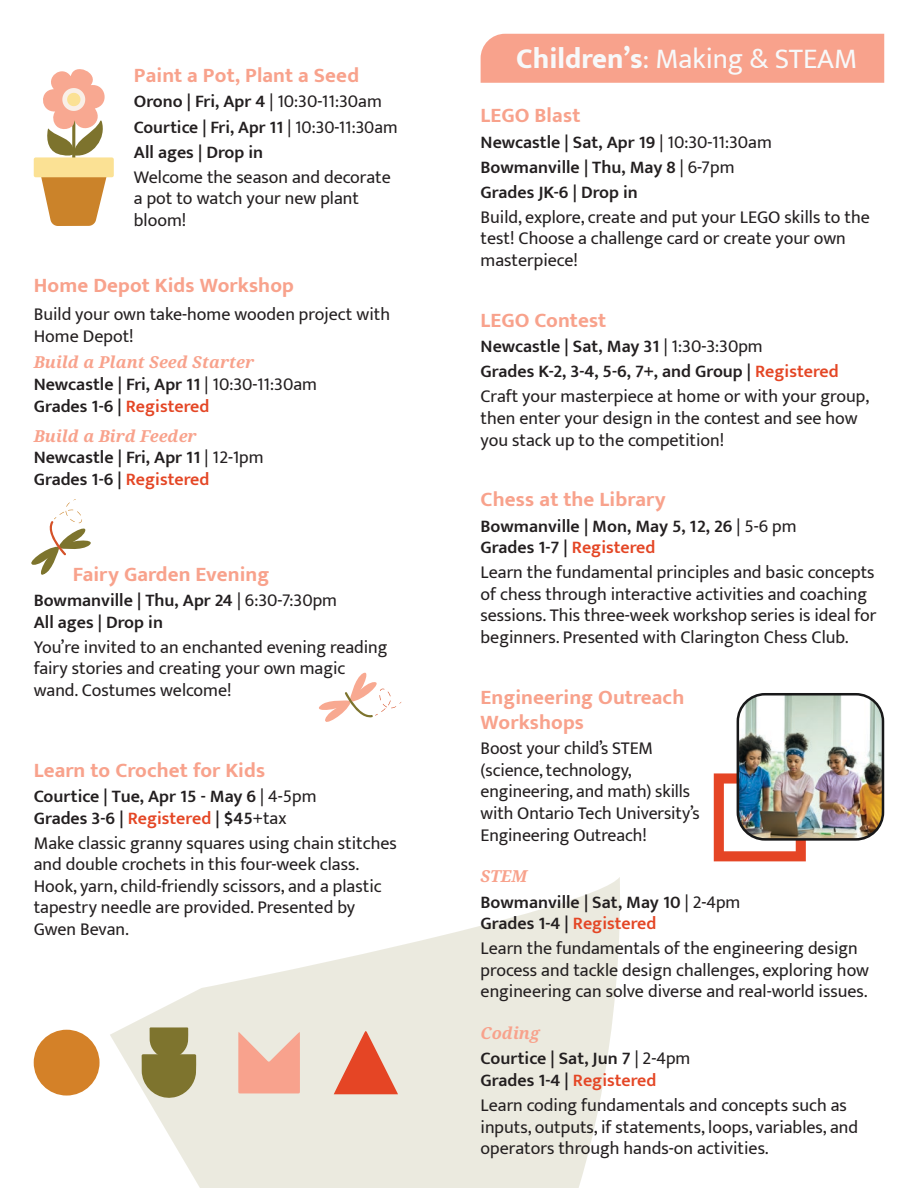
<style>
.page{position:relative;width:918px;height:1188px;background:#fff}
.page>*{position:absolute;margin:0;border:0;box-sizing:border-box;transform-origin:0 0}
.Banner_Headings{font:28.5px "Mukta";color:#f7f9fa}
.Heading_1__NEW{font:700 21px/25.2px "Mukta";letter-spacing:.005em;color:#f8a28c}
.t1{font:18px/21.6px "Mukta";color:#231f20}
.Program_Details__NEW{font:600 18px/21.6px "Mukta";color:#231f20}
.Heading_2__NEW{font:italic 16.5px "Noto Serif";letter-spacing:.005em;color:#f8a28c}
.s1{font-weight:400}
.s2{color:#e44625}
.s3{font-weight:800}
</style>
<div class="page">
<svg style="left:110px;top:877px;width:510px;height:311px;fill:#ebeadf"></svg>
<svg style="left:34px;top:69px;width:80px;height:157px"></svg>
<svg style="left:31px;top:499px;width:60px;height:76px"></svg>
<svg style="left:319px;top:672px;width:83px;height:50px"></svg>
<svg style="left:238px;top:1032px;width:62px;height:61px;background:#f4b3a1"></svg>
<div style="left:34px;top:1030px;width:66px;height:66px;background:#d48128;border-radius:50%"></div>
<svg style="left:142px;top:1027px;width:54px;height:71px;background:#958d54"></svg>
<svg style="left:334px;top:1031px;width:64px;height:63px;background:#e79580"></svg>
<svg style="left:714px;top:773px;width:92px;height:88px"></svg>
<img style="left:738px;top:695px;width:145px;height:144px">
<div style="left:737px;top:693px;width:147px;height:148px;border:3px solid #181819;border-radius:27px"></div>
<div style="left:481px;top:34px;width:403px;height:49px;background:#f8a28c"></div>
<p class="Heading_1__NEW" style="left:134px;top:63px;width:227px">Paint a Pot, Plant a Seed</p>
<p class="Program_Details__NEW" style="left:134px;top:90px;width:249px">Orono | Fri, Apr 4 <span class="s1">| 10:30-11:30am</span></p>
<p class="Program_Details__NEW" style="left:134px;top:116px;width:265px">Courtice | Fri, Apr 11 <span class="s1">| 10:30-11:30am</span></p>
<p class="Program_Details__NEW" style="left:134px;top:141px;width:131px">All ages | Drop in</p>
<p class="t1" style="left:134px;top:166px;width:259px">Welcome the season and decorate a pot to watch your new plant bloom!</p>
<p class="Heading_1__NEW" style="left:34px;top:272px;width:262px">Home Depot Kids Workshop</p>
<p class="t1" style="left:34px;top:303px;width:358px">Build your own take-home wooden project with<br>Home Depot!</p>
<p class="Heading_2__NEW" style="left:34px;top:351px;width:222px">Build a Plant Seed Starter</p>
<p class="Program_Details__NEW" style="left:34px;top:373px;width:285px">Newcastle | Fri, Apr 11 <span class="s1">| 10:30-11:30am<br></span>Grades 1-6 | <span class="s2">Registered</span></p>
<p class="Heading_2__NEW" style="left:34px;top:424px;width:164px">Build a Bird Feeder</p>
<p class="Program_Details__NEW" style="left:34px;top:446px;width:231px">Newcastle | Fri, Apr 11 <span class="s1">| 12-1pm<br></span>Grades 1-6 | <span class="s2">Registered</span></p>
<p class="Heading_1__NEW" style="left:73px;top:561px;width:198px">Fairy Garden Evening</p>
<p class="Program_Details__NEW" style="left:34px;top:589px;width:305px">Bowmanville | Thu, Apr 24 <span class="s1">| 6:30-7:30pm<br></span>All ages | Drop in</p>
<p class="t1" style="left:34px;top:636px;width:355px">You’re invited to an enchanted evening reading fairy stories and creating your own magic wand. Costumes welcome!</p>
<p class="Heading_1__NEW" style="left:34px;top:757px;width:233px">Learn to Crochet for Kids</p>
<p class="Program_Details__NEW" style="left:34px;top:785px;width:284px">Courtice | Tue, Apr 15 - May 6 <span class="s1">| 4-5pm<br></span>Grades 3-6 | <span class="s2">Registered</span> | $45<span class="s1">+tax</span></p>
<p class="t1" style="left:34px;top:832px;width:365px">Make classic granny squares using chain stitches and double crochets in this four-week class.<br>Hook, yarn, child-friendly scissors, and a plastic tapestry needle are provided. Presented by Gwen Bevan.</p>
<h1 class="Banner_Headings" style="left:516px;top:42px;width:342px"><span class="s3">Children’s</span>: Making &amp; STEAM</h1>
<p class="Heading_1__NEW" style="left:481px;top:103px;width:101px">LEGO Blast</p>
<p class="Program_Details__NEW" style="left:481px;top:131px;width:293px">Newcastle | Sat, Apr 19 <span class="s1">| 10:30-11:30am</span></p>
<p class="Program_Details__NEW" style="left:481px;top:156px;width:255px">Bowmanville | Thu, May 8 <span class="s1">| 6-7pm</span></p>
<p class="Program_Details__NEW" style="left:481px;top:181px;width:159px">Grades JK-6 | Drop in</p>
<p class="t1" style="left:481px;top:206px;width:391px">Build, explore, create and put your LEGO skills to the test! Choose a challenge card or create your own masterpiece!</p>
<p class="Heading_1__NEW" style="left:481px;top:307px;width:127px">LEGO Contest</p>
<p class="Program_Details__NEW" style="left:481px;top:335px;width:284px">Newcastle | Sat, May 31 <span class="s1">| 1:30-3:30pm</span></p>
<p class="Program_Details__NEW" style="left:481px;top:360px;width:360px">Grades K-2, 3-4, 5-6, 7+, and Group | <span class="s2">Registered</span></p>
<p class="t1" style="left:481px;top:385px;width:390px">Craft your masterpiece at home or with your group, then enter your design in the contest and see how you stack up to the competition!</p>
<p class="Heading_1__NEW" style="left:481px;top:487px;width:187px">Chess at the Library</p>
<p class="Program_Details__NEW" style="left:481px;top:515px;width:318px">Bowmanville | Mon, May 5, 12, 26 <span class="s1">| 5-6 pm<br></span>Grades 1-7 | <span class="s2">Registered</span></p>
<p class="t1" style="left:481px;top:561px;width:397px">Learn the fundamental principles and basic concepts of chess through interactive activities and coaching sessions. This three-week workshop series is ideal for beginners. Presented with Clarington Chess Club.</p>
<p class="Heading_1__NEW" style="left:481px;top:684px;width:205px">Engineering Outreach<br>Workshops</p>
<p class="t1" style="left:481px;top:737px;width:221px">Boost your child’s STEM (science, technology, engineering, and math) skills with Ontario Tech University’s<br>Engineering Outreach!</p>
<p class="Heading_2__NEW" style="left:481px;top:865px;width:48px">STEM</p>
<p class="Program_Details__NEW" style="left:481px;top:891px;width:261px">Bowmanville | Sat, May 10 <span class="s1">| 2-4pm<br></span>Grades 1-4 | <span class="s2">Registered</span></p>
<p class="t1" style="left:481px;top:937px;width:390px">Learn the fundamentals of the engineering design process and tackle design challenges, exploring how engineering can solve diverse and real-world issues.</p>
<p class="Heading_2__NEW" style="left:481px;top:1022px;width:61px">Coding</p>
<p class="Program_Details__NEW" style="left:481px;top:1047px;width:211px">Courtice | Sat, Jun 7 <span class="s1">| 2-4pm<br></span>Grades 1-4 | <span class="s2">Registered</span></p>
<p class="t1" style="left:481px;top:1094px;width:379px">Learn coding fundamentals and concepts such as inputs, outputs, if statements, loops, variables, and operators through hands-on activities.</p>
</div>
